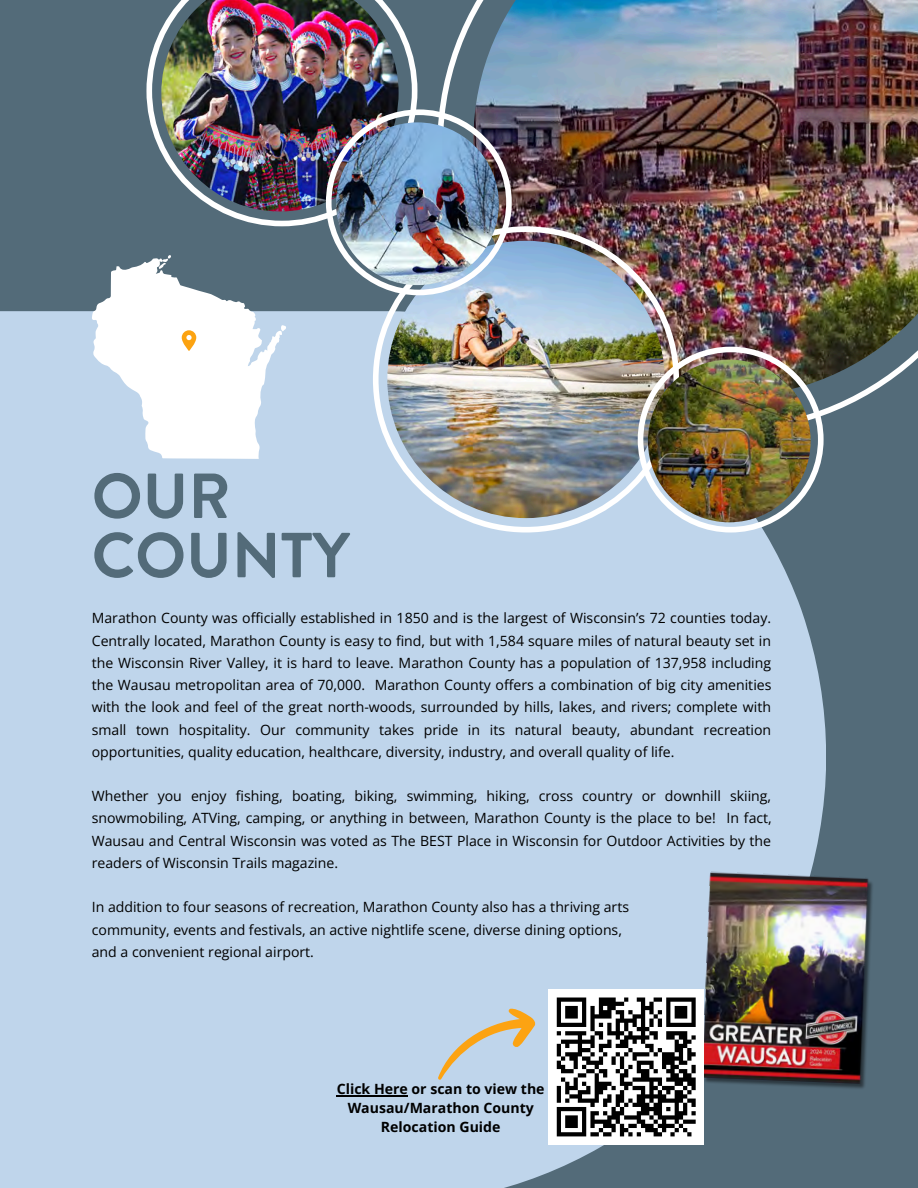
<style>
.page{position:relative;width:918px;height:1188px;background:#536b79}
.page>*{position:absolute;margin:0;border:0;box-sizing:border-box;transform-origin:0 0}
.t1{font:700 63.45px/59.2px "Brandon Grotesque";color:#536b79}
.t2{font:14.1px/22.2px "Open Sans";color:#000;text-align:justify}
.t3{font:700 14.1px/19.2px "Open Sans";color:#000;text-align:center}
</style>
<div class="page">
<div style="left:0;top:311px;width:826px;height:877px;background:#bfd5eb"></div>
<svg style="left:439px;top:7px;width:424px;height:426px"></svg>
<img style="left:473px;top:0;width:445px;height:397px">
<svg style="left:92px;top:255px;width:194px;height:204px"></svg>
<svg style="left:146px;top:23px;width:271px;height:203px"></svg>
<img style="left:161px;top:0;width:238px;height:211px">
<img style="left:373px;top:226px;width:306px;height:306px">
<img style="left:638px;top:347px;width:185px;height:185px">
<img style="left:648px;top:360px;width:163px;height:162px;border-radius:50%">
<img style="left:326px;top:109px;width:186px;height:186px">
<img style="left:336px;top:122px;width:163px;height:163px;border-radius:50%">
<img style="left:701px;top:871px;width:172px;height:223px">
<div style="left:548px;top:989px;width:156px;height:156px;background:#fff"></div>
<svg style="left:556px;top:997px;width:140px;height:140px"></svg>
<svg style="left:437px;top:1008px;width:99px;height:72px;background:#c9ccc7"></svg>
<hr style="left:337px;top:1095px;width:71px;height:1px;background:#000">
<p class="t1" style="left:92px;top:467px;width:259px">OUR<br>COUNTY</p>
<h1 class="t2" style="left:92px;top:607px;width:681px">Marathon County was officially established in 1850 and is the largest of Wisconsin’s 72 counties today.<br>Centrally located, Marathon County is easy to find, but with 1,584 square miles of natural beauty set in the Wisconsin River Valley, it is hard to leave. Marathon County has a population of 137,958 including the Wausau metropolitan area of 70,000. Marathon County offers a combination of big city amenities with the look and feel of the great north-woods, surrounded by hills, lakes, and rivers; complete with small town hospitality. Our community takes pride in its natural beauty, abundant recreation opportunities, quality education, healthcare, diversity, industry, and overall quality of life.</h1>
<p class="t2" style="left:92px;top:785px;width:682px">Whether you enjoy fishing, boating, biking, swimming, hiking, cross country or downhill skiing, snowmobiling, ATVing, camping, or anything in between, Marathon County is the place to be! In fact, Wausau and Central Wisconsin was voted as The BEST Place in Wisconsin for Outdoor Activities by the readers of Wisconsin Trails magazine.</p>
<p class="t2" style="left:92px;top:896px;width:539px">In addition to four seasons of recreation, Marathon County also has a thriving arts</p>
<p class="t2" style="left:92px;top:918px;width:532px">community, events and festivals, an active nightlife scene, diverse dining options,</p>
<p class="t2" style="left:92px;top:940px;width:224px">and a convenient regional airport.</p>
<p class="t3" style="left:337px;top:1079px;width:209px">Click Here or scan to view the<br>Wausau/Marathon County<br>Relocation Guide</p>
</div>
